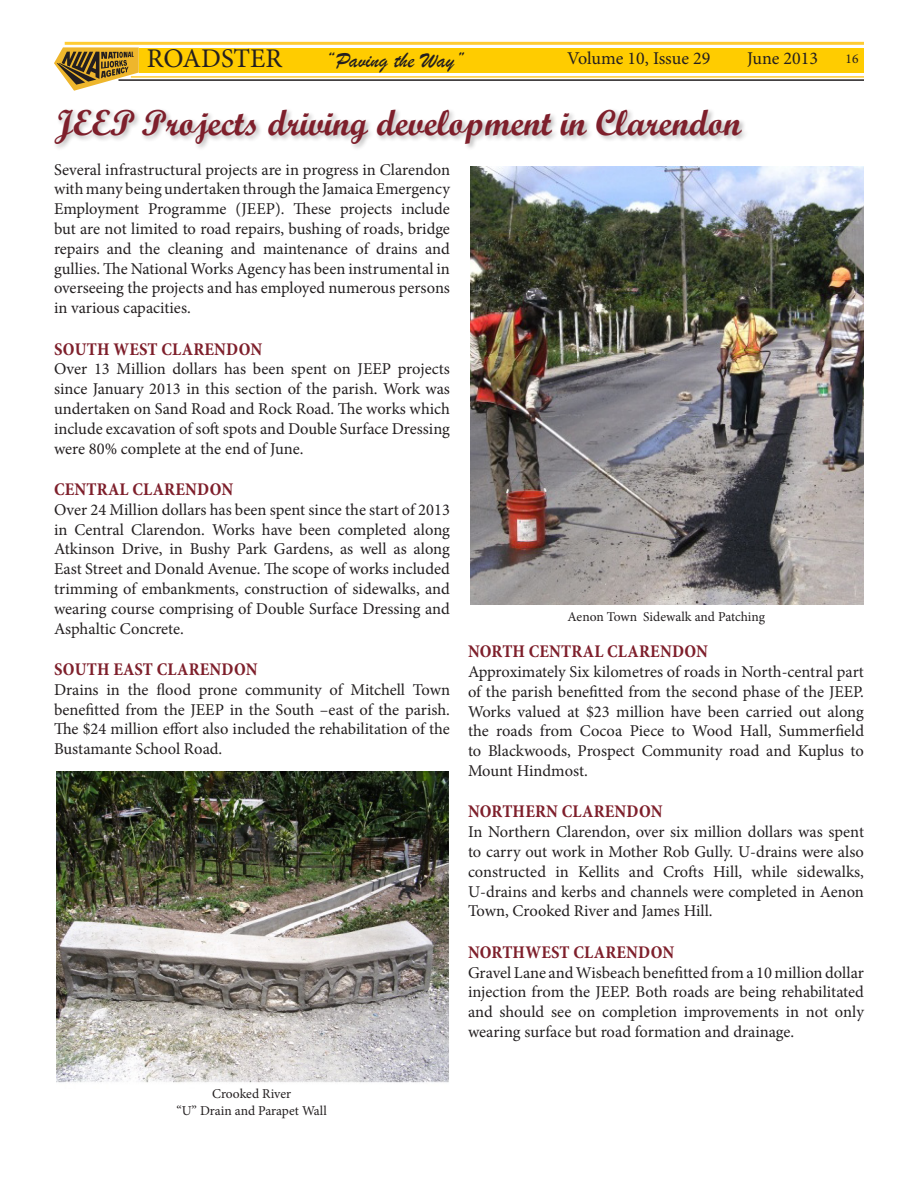
<style>
.page{position:relative;width:918px;height:1188px;background:#fff}
.page>*{position:absolute;margin:0;border:0;box-sizing:border-box;transform-origin:0 0}
.Headline_Script_MT{font:36px "Script MT Bold";color:#7e1f2b}
.t1{font:27px "Minion Pro";color:#231f20}
.t2{font:22.5px "Brush Script";color:#231f20}
.Body_copy_headline{font:700 condensed 18px "Minion Pro";letter-spacing:.01em;color:#7e1f2b}
.t3{font:18px "Minion Pro";letter-spacing:-.005em;color:#231f20}
.Body_Copy{font:16.5px/19.8px "Minion Pro";letter-spacing:-.005em;color:#231f20;text-align:justify}
.photo_captions{font:13.5px "Minion Pro";letter-spacing:-.005em;color:#231f20}
</style>
<div class="page">
<div style="left:139px;top:48px;width:725px;height:25px;background:#fc0"></div>
<hr style="left:131px;top:76px;width:733px;height:2px;background:#fc3">
<hr style="left:65px;top:42px;width:799px;height:3px;background:#fc3">
<hr style="left:118px;top:79px;width:746px;height:2px;background:#231f20">
<svg style="left:54px;top:47px;width:85px;height:44px"></svg>
<div style="left:53px;top:107px;width:696px;height:44px;background:#231f20;opacity:.3"></div>
<img style="left:471px;top:166px;width:393px;height:439px">
<img style="left:56px;top:771px;width:393px;height:312px">
<h2 class="t1" style="left:147px;top:41px;width:137px">ROADSTER</h2>
<h3 class="t2" style="left:325px;top:47px;width:141px">“Paving the Way”</h3>
<p class="t3" style="left:567px;top:46px;width:145px">Volume 10, Issue 29</p>
<p class="t3" style="left:747px;top:46px;width:72px">June 2013</p>
<p class="photo_captions" style="left:846px;top:49px;width:14px">16</p>
<p class="Headline_Script_MT" style="left:54px;top:101px;width:689px">JEEP Projects driving development in Clarendon</p>
<p class="Body_Copy" style="left:54px;top:159px;width:398px">Several infrastructural projects are in progress in Clarendon with many being undertaken through the Jamaica Emergency Employment Programme (JEEP). These projects include but are not limited to road repairs, bushing of roads, bridge repairs and the cleaning and maintenance of drains and gullies. The National Works Agency has been instrumental in overseeing the projects and has employed numerous persons in various capacities.</p>
<p class="Body_copy_headline" style="left:54px;top:336px;width:210px">SOUTH WEST CLARENDON</p>
<p class="Body_Copy" style="left:54px;top:359px;width:398px">Over 13 Million dollars has been spent on JEEP projects since January 2013 in this section of the parish. Work was undertaken on Sand Road and Rock Road. The works which include excavation of soft spots and Double Surface Dressing were 80% complete at the end of June.</p>
<p class="Body_copy_headline" style="left:54px;top:477px;width:181px">CENTRAL CLARENDON</p>
<p class="Body_Copy" style="left:54px;top:500px;width:397px">Over 24 Million dollars has been spent since the start of 2013 in Central Clarendon. Works have been completed along Atkinson Drive, in Bushy Park Gardens, as well as along East Street and Donald Avenue. The scope of works included trimming of embankments, construction of sidewalks, and wearing course comprising of Double Surface Dressing and Asphaltic Concrete.</p>
<p class="Body_copy_headline" style="left:54px;top:657px;width:205px">SOUTH EAST CLARENDON</p>
<p class="Body_Copy" style="left:54px;top:680px;width:398px">Drains in the flood prone community of Mitchell Town benefitted from the JEEP in the South –east of the parish.<br>The $24 million effort also included the rehabilitation of the Bustamante School Road.</p>
<p class="photo_captions" style="left:568px;top:608px;width:199px">Aenon Town Sidewalk and Patching</p>
<p class="Body_copy_headline" style="left:468px;top:639px;width:241px">NORTH CENTRAL CLARENDON</p>
<p class="Body_Copy" style="left:468px;top:662px;width:398px">Approximately Six kilometres of roads in North-central part of the parish benefitted from the second phase of the JEEP.<br>Works valued at $23 million have been carried out along the roads from Cocoa Piece to Wood Hall, Summerfield to Blackwoods, Prospect Community road and Kuplus to Mount Hindmost.</p>
<p class="Body_copy_headline" style="left:468px;top:799px;width:196px">NORTHERN CLARENDON</p>
<p class="Body_Copy" style="left:468px;top:822px;width:398px">In Northern Clarendon, over six million dollars was spent to carry out work in Mother Rob Gully. U-drains were also constructed in Kellits and Crofts Hill, while sidewalks, U-drains and kerbs and channels were completed in Aenon Town, Crooked River and James Hill.</p>
<p class="Body_copy_headline" style="left:468px;top:940px;width:208px">NORTHWEST CLARENDON</p>
<p class="Body_Copy" style="left:468px;top:962px;width:398px">Gravel Lane and Wisbeach benefitted from a 10 million dollar injection from the JEEP. Both roads are being rehabilitated and should see on completion improvements in not only wearing surface but road formation and drainage.</p>
<p class="photo_captions" style="left:212px;top:1085px;width:81px">Crooked River</p>
<p class="photo_captions" style="left:177px;top:1101px;width:152px">“U” Drain and Parapet Wall</p>
</div>
